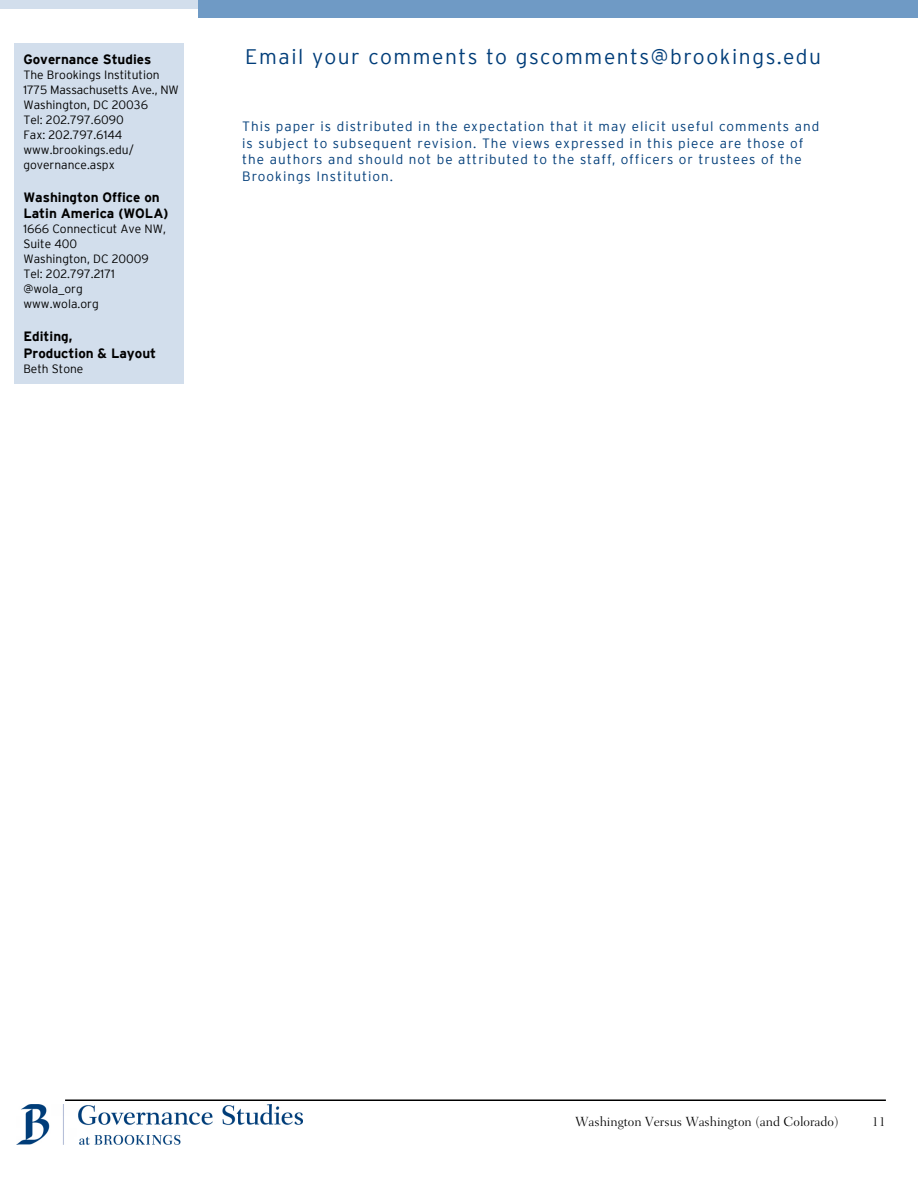
<style>
.page{position:relative;width:918px;height:1188px;background:#fff}
.page>*{position:absolute;margin:0;border:0;box-sizing:border-box;transform-origin:0 0}
.t1{font:300 21px "Interstate";letter-spacing:.075em;color:#003d79}
.t2{font:300 13.5px/16.5px "Interstate";letter-spacing:.075em;color:#003d79}
.t3{font:700 13.5px/16.5px "Interstate";color:#000}
.t4{font:300 13.5px "Fairfield LT Std";color:#000}
.t5{font:300 12px/15px "Interstate";color:#000}
</style>
<div class="page">
<img style="left:16px;top:1105px;width:287px;height:40px">
<hr style="left:65px;top:1100px;width:821px;height:1px;background:#000">
<div style="left:198px;top:0;width:720px;height:18px;background:#6f9ac5"></div>
<div style="left:0;top:0;width:198px;height:9px;background:#d2deec"></div>
<div style="left:14px;top:43px;width:170px;height:340px;background:#d2deec"></div>
<p class="t3" style="left:23px;top:51px;width:130px">Governance Studies</p>
<p class="t5" style="left:23px;top:67px;width:157px">The Brookings Institution<br>1775 Massachusetts Ave., NW<br>Washington, DC 20036<br>Tel: 202.797.6090<br>Fax: 202.797.6144 www.brookings.edu/ governance.aspx</p>
<p class="t3" style="left:23px;top:189px;width:147px">Washington Office on<br>Latin America (WOLA)</p>
<p class="t5" style="left:23px;top:221px;width:144px">1666 Connecticut Ave NW,<br>Suite 400<br>Washington, DC 20009<br>Tel: 202.797.2171 @wola_org<br>www.wola.org</p>
<p class="t3" style="left:23px;top:328px;width:134px">Editing,<br>Production &amp; Layout</p>
<p class="t5" style="left:23px;top:361px;width:62px">Beth Stone</p>
<h1 class="t1" style="left:245px;top:45px;width:577px">Email your comments to gscomments@brookings.edu</h1>
<p class="t2" style="left:242px;top:118px;width:579px">This paper is distributed in the expectation that it may elicit useful comments and is subject to subsequent revision. The views expressed in this piece are those of the authors and should not be attributed to the staff, officers or trustees of the Brookings Institution.</p>
<p class="t4" style="left:575px;top:1114px;width:265px">Washington Versus Washington (and Colorado)</p>
<p class="t4" style="left:872px;top:1114px;width:16px">11</p>
</div>
